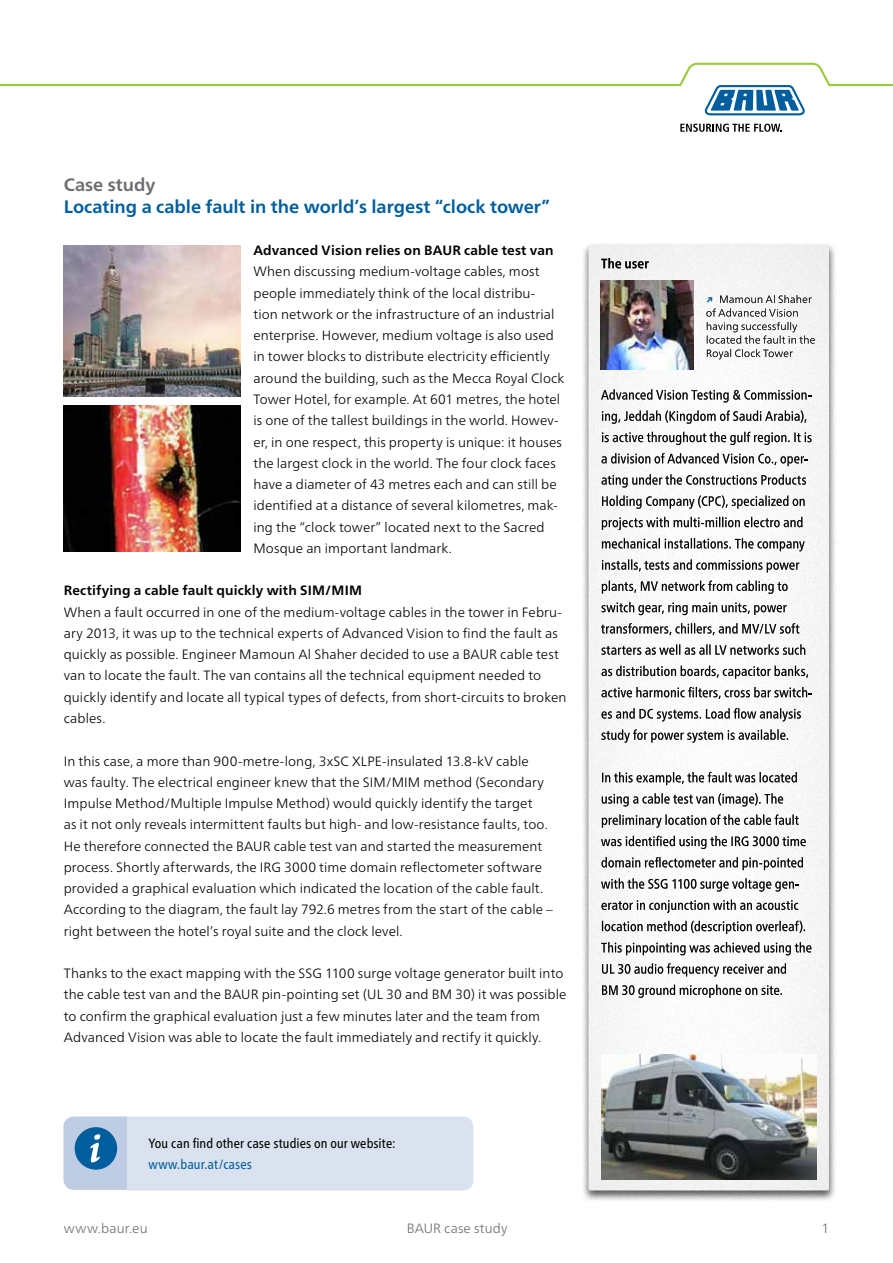
<style>
.page{position:relative;width:893px;height:1263px;background:#fff}
.page>*{position:absolute;margin:0;border:0;box-sizing:border-box;transform-origin:0 0}
.t1{font:700 18px "Frutiger Neue LTW1 G";color:#005e9e}
.t2{font:700 18px "Frutiger Neue LTW1 G";color:#6d6e71}
.t3{font:300 13.5px/21.3px "Frutiger Neue LTW1 G";letter-spacing:.01em;color:#000}
.t4{font:700 13.5px "Frutiger Neue LTW1 G";letter-spacing:.01em;color:#000}
.t5{font:condensed 13.5px "Frutiger Neue LTW1 G";letter-spacing:.005em;color:#000}
.t6{font:300 13.5px "Frutiger Neue LTW1 G";letter-spacing:.01em;color:#6d6e71}
.t7{font:condensed 13.5px "Frutiger Neue LTW1 G";letter-spacing:.01em;color:#005e9e}
.t8{font:700 10.5px "Frutiger Neue LTW1 G";color:#005e9e}
</style>
<div class="page">
<svg style="left:680px;top:124px;width:102px;height:8px"></svg>
<svg style="left:0;top:62px;width:893px;height:53px"></svg>
<div style="left:581px;top:242px;width:255px;height:960px;background:#000;opacity:.66"></div>
<div style="left:586px;top:244px;width:244px;height:948px;background:#000;opacity:.1"></div>
<img style="left:601px;top:281px;width:92px;height:89px">
<img style="left:601px;top:1055px;width:215px;height:124px">
<img style="left:64px;top:245px;width:177px;height:151px">
<img style="left:64px;top:405px;width:177px;height:147px">
<svg style="left:63px;top:1116px;width:410px;height:75px;background:#cfdaea"></svg>
<h1 class="t2" style="left:64px;top:172px;width:93px">Case study</h1>
<h1 class="t1" style="left:64px;top:193px;width:488px">Locating a cable fault in the world’s largest “clock tower”</h1>
<p class="t4" style="left:253px;top:241px;width:302px">Advanced Vision relies on BAUR cable test van</p>
<p class="t3" style="left:253px;top:260px;width:312px">When discussing medium-voltage cables, most people immediately think of the local distribu-<br>tion network or the infrastructure of an industrial enterprise. However, medium voltage is also used in tower blocks to distribute electricity efficiently around the building, such as the Mecca Royal Clock Tower Hotel, for example. At 601 metres, the hotel is one of the tallest buildings in the world. Howev&shy;er, in one respect, this property is unique: it houses the largest clock in the world. The four clock faces have a diameter of 43 metres each and can still be identified at a distance of several kilometres, mak&shy;ing the “clock tower” located next to the Sacred Mosque an important landmark.</p>
<p class="t4" style="left:64px;top:581px;width:300px">Rectifying a cable fault quickly with SIM/MIM</p>
<p class="t3" style="left:64px;top:600px;width:504px">When a fault occurred in one of the medium-voltage cables in the tower in Febru&shy;ary 2013, it was up to the technical experts of Advanced Vision to find the fault as quickly as possible. Engineer Mamoun Al Shaher decided to use a BAUR cable test van to locate the fault. The van contains all the technical equipment needed to quickly identify and locate all typical types of defects, from short-circuits to broken cables.</p>
<p class="t3" style="left:64px;top:749px;width:491px">In this case, a more than 900-metre-long, 3xSC XLPE-insulated 13.8-kV cable was faulty. The electrical engineer knew that the SIM/MIM method (Secondary Impulse Method/Multiple Impulse Method) would quickly identify the target<br>as it not only reveals intermittent faults but high- and low-resistance faults, too.<br>He therefore connected the BAUR cable test van and started the measurement process. Shortly afterwards, the IRG 3000 time domain reflectometer software provided a graphical evaluation which indicated the location of the cable fault.<br>According to the diagram, the fault lay 792.6 metres from the start of the cable – right between the hotel’s royal suite and the clock level.</p>
<p class="t3" style="left:64px;top:962px;width:504px">Thanks to the exact mapping with the SSG 1100 surge voltage generator built into the cable test van and the BAUR pin-pointing set (UL 30 and BM 30) it was possible to confirm the graphical evaluation just a few minutes later and the team from Advanced Vision was able to locate the fault immediately and rectify it quickly.</p>
<p class="t5" style="left:148px;top:1133px;width:249px">You can find other case studies on our website:</p>
<p class="t7" style="left:148px;top:1155px;width:105px">www.baur.at/cases</p>
<p class="t8" style="left:706px;top:292px;width:9px">↗</p>
<p class="t6" style="left:64px;top:1218px;width:85px">www.baur.eu</p>
<p class="t6" style="left:407px;top:1218px;width:102px">BAUR case study</p>
<p class="t6" style="left:821px;top:1218px;width:9px">1</p>
</div>
